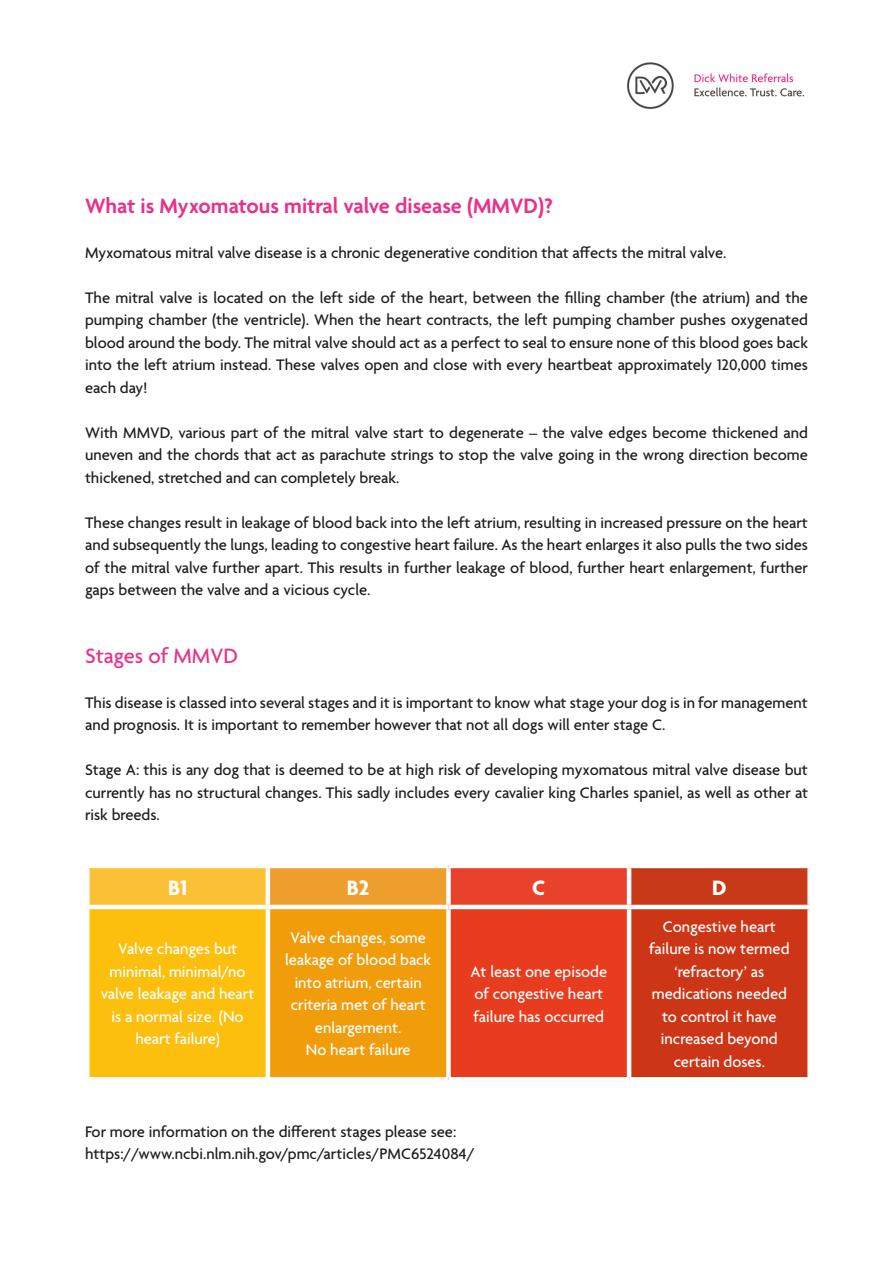
<style>
.page{position:relative;width:893px;height:1263px;background:#fff}
.page>*{position:absolute;margin:0;border:0;box-sizing:border-box;transform-origin:0 0}
.Titles{font:600 22.5px "Agenda";color:#e8318a}
.Titles-2{font:500 22.5px "Agenda";color:#e8318a}
.t1{font:700 22.5px "Agenda";color:#fff}
.t2{font:500 16.5px/22.5px "Agenda";color:#1d1d1b;text-align:justify}
.t3{font:500 16.5px/22.5px "Agenda";color:#fff;text-align:center}
</style>
<div class="page">
<img style="left:627px;top:62px;width:177px;height:47px">
<div style="left:87px;top:866px;width:181px;height:41px;background:#fcc037"></div>
<div style="left:268px;top:866px;width:180px;height:41px;background:#ee9e2d"></div>
<div style="left:448px;top:866px;width:181px;height:41px;background:#e8422c"></div>
<div style="left:629px;top:866px;width:181px;height:41px;background:#c8391a"></div>
<div style="left:87px;top:907px;width:181px;height:172px;background:#fcbf0e"></div>
<div style="left:268px;top:907px;width:180px;height:172px;background:#f09c0b"></div>
<div style="left:448px;top:907px;width:181px;height:172px;background:#e73c1e"></div>
<div style="left:629px;top:907px;width:181px;height:172px;background:#cc3617"></div>
<hr style="left:85px;top:864px;width:183px;height:4px;background:#fff">
<div style="left:85px;top:868px;width:5px;height:37px;background:#fff"></div>
<hr style="left:268px;top:864px;width:180px;height:4px;background:#fff">
<hr style="left:266px;top:868px;width:4px;height:37px;background:#fff">
<hr style="left:448px;top:864px;width:181px;height:4px;background:#fff">
<div style="left:446px;top:868px;width:5px;height:37px;background:#fff"></div>
<hr style="left:629px;top:864px;width:183px;height:4px;background:#fff">
<hr style="left:627px;top:868px;width:4px;height:37px;background:#fff">
<div style="left:807px;top:868px;width:5px;height:37px;background:#fff"></div>
<hr style="left:85px;top:905px;width:183px;height:4px;background:#fff">
<div style="left:85px;top:909px;width:5px;height:168px;background:#fff"></div>
<hr style="left:268px;top:905px;width:180px;height:4px;background:#fff">
<hr style="left:266px;top:909px;width:4px;height:168px;background:#fff">
<hr style="left:448px;top:905px;width:181px;height:4px;background:#fff">
<div style="left:446px;top:909px;width:5px;height:168px;background:#fff"></div>
<hr style="left:629px;top:905px;width:183px;height:4px;background:#fff">
<hr style="left:627px;top:909px;width:4px;height:168px;background:#fff">
<div style="left:807px;top:909px;width:5px;height:168px;background:#fff"></div>
<svg style="left:87px;top:1077px;width:181px;height:3px"></svg>
<svg style="left:268px;top:1077px;width:180px;height:2px"></svg>
<svg style="left:448px;top:1077px;width:181px;height:3px"></svg>
<svg style="left:629px;top:1077px;width:181px;height:3px"></svg>
<p class="Titles" style="left:85px;top:193px;width:469px">What is Myxomatous mitral valve disease (MMVD)?</p>
<p class="t2" style="left:85px;top:242px;width:643px">Myxomatous mitral valve disease is a chronic degenerative condition that affects the mitral valve.</p>
<p class="t2" style="left:85px;top:287px;width:724px">The mitral valve is located on the left side of the heart, between the filling chamber (the atrium) and the pumping chamber (the ventricle). When the heart contracts, the left pumping chamber pushes oxygenated blood around the body. The mitral valve should act as a perfect to seal to ensure none of this blood goes back into the left atrium instead. These valves open and close with every heartbeat approximately 120,000 times each day!</p>
<p class="t2" style="left:85px;top:422px;width:724px">With MMVD, various part of the mitral valve start to degenerate – the valve edges become thickened and uneven and the chords that act as parachute strings to stop the valve going in the wrong direction become thickened, stretched and can completely break.</p>
<p class="t2" style="left:85px;top:512px;width:724px">These changes result in leakage of blood back into the left atrium, resulting in increased pressure on the heart and subsequently the lungs, leading to congestive heart failure. As the heart enlarges it also pulls the two sides of the mitral valve further apart. This results in further leakage of blood, further heart enlargement, further gaps between the valve and a vicious cycle.</p>
<p class="Titles-2" style="left:85px;top:643px;width:154px">Stages of MMVD</p>
<p class="t2" style="left:85px;top:692px;width:724px">This disease is classed into several stages and it is important to know what stage your dog is in for management and prognosis. It is important to remember however that not all dogs will enter stage C.</p>
<p class="t2" style="left:85px;top:760px;width:724px">Stage A: this is any dog that is deemed to be at high risk of developing myxomatous mitral valve disease but currently has no structural changes. This sadly includes every cavalier king Charles spaniel, as well as other at risk breeds.</p>
<p class="t1" style="left:168px;top:875px;width:21px">B1</p>
<p class="t1" style="left:347px;top:875px;width:24px">B2</p>
<p class="t1" style="left:532px;top:875px;width:15px">C</p>
<p class="t1" style="left:712px;top:875px;width:16px">D</p>
<p class="t3" style="left:101px;top:938px;width:155px">Valve changes but minimal, minimal/no valve leakage and heart is a normal size. (No heart failure)</p>
<p class="t3" style="left:285px;top:927px;width:148px">Valve changes, some leakage of blood back into atrium, certain criteria met of heart enlargement.</p>
<p class="t3" style="left:306px;top:1040px;width:106px">No heart failure</p>
<p class="t3" style="left:470px;top:961px;width:138px;text-align:left">At least one episode of congestive heart failure has occurred</p>
<p class="t2" style="left:85px;top:1121px;width:373px">For more information on the different stages please see:</p>
<p class="t2" style="left:85px;top:1144px;width:391px">https://www.ncbi.nlm.nih.gov/pmc/articles/PMC6524084/</p>
<p class="t3" style="left:649px;top:916px;width:142px">Congestive heart failure is now termed ‘refractory’ as medications needed to control it have increased beyond certain doses.</p>
</div>
